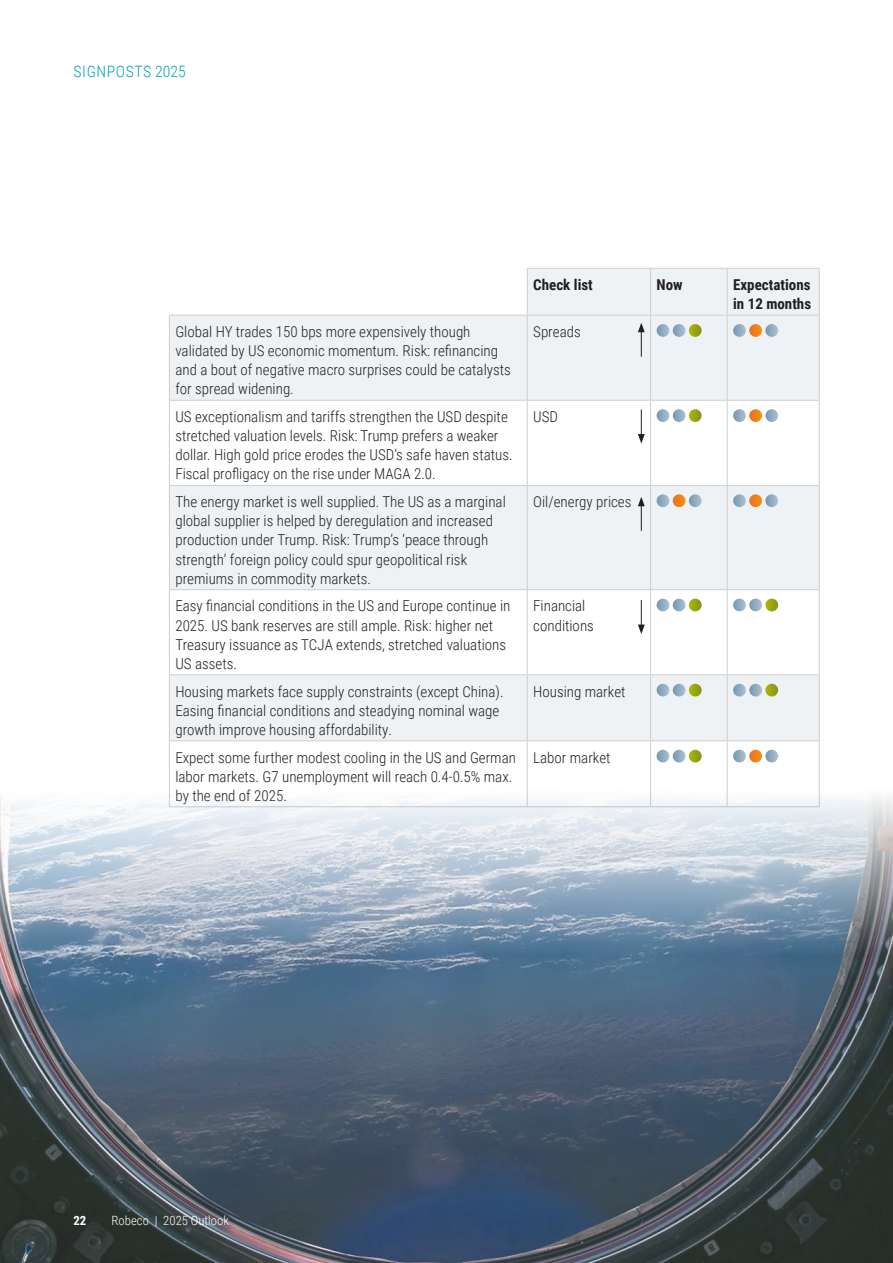
<style>
.page{position:relative;width:893px;height:1263px;background:#fff}
.page>*{position:absolute;margin:0;border:0;box-sizing:border-box;transform-origin:0 0}
.Inleidende_tekst{font:300 15.75px "Roboto Condensed";letter-spacing:.035em;color:#00a2bd}
.Leestekst{font:300 15px/19.2px "Roboto Condensed";color:#231f20}
.Leestekst-2{font:700 15px "Roboto Condensed";color:#231f20}
.Paginacijfer{font:300 12.75px "Roboto Condensed";color:#fff}
.Paginacijfer-2{font:700 12.75px "Roboto Condensed";color:#fff}
</style>
<div class="page">
<svg style="left:169px;top:269px;width:650px;height:337px;fill:#eef2f4"></svg>
<hr style="left:527px;top:268px;width:124px;height:1px;background:#cfcfcf">
<hr style="left:651px;top:268px;width:76px;height:1px;background:#cfcfcf">
<hr style="left:650px;top:269px;width:1px;height:46px;background:#cfcfcf">
<hr style="left:727px;top:268px;width:93px;height:1px;background:#cfcfcf">
<hr style="left:727px;top:269px;width:1px;height:46px;background:#cfcfcf">
<hr style="left:819px;top:269px;width:1px;height:46px;background:#cfcfcf">
<hr style="left:169px;top:315px;width:358px;height:1px;background:#cfcfcf">
<hr style="left:169px;top:315px;width:1px;height:85px;background:#cfcfcf">
<hr style="left:527px;top:315px;width:124px;height:1px;background:#cfcfcf">
<hr style="left:527px;top:315px;width:1px;height:85px;background:#cfcfcf">
<hr style="left:651px;top:315px;width:76px;height:1px;background:#cfcfcf">
<hr style="left:650px;top:315px;width:1px;height:85px;background:#cfcfcf">
<hr style="left:727px;top:315px;width:93px;height:1px;background:#cfcfcf">
<hr style="left:727px;top:315px;width:1px;height:85px;background:#cfcfcf">
<hr style="left:819px;top:315px;width:1px;height:85px;background:#cfcfcf">
<hr style="left:169px;top:400px;width:358px;height:1px;background:#cfcfcf">
<hr style="left:169px;top:401px;width:1px;height:84px;background:#cfcfcf">
<hr style="left:527px;top:400px;width:124px;height:1px;background:#cfcfcf">
<hr style="left:527px;top:401px;width:1px;height:84px;background:#cfcfcf">
<hr style="left:651px;top:400px;width:76px;height:1px;background:#cfcfcf">
<hr style="left:650px;top:401px;width:1px;height:84px;background:#cfcfcf">
<hr style="left:727px;top:400px;width:93px;height:1px;background:#cfcfcf">
<hr style="left:727px;top:401px;width:1px;height:84px;background:#cfcfcf">
<hr style="left:819px;top:401px;width:1px;height:84px;background:#cfcfcf">
<hr style="left:169px;top:485px;width:358px;height:1px;background:#cfcfcf">
<hr style="left:169px;top:486px;width:1px;height:103px;background:#cfcfcf">
<hr style="left:527px;top:485px;width:124px;height:1px;background:#cfcfcf">
<hr style="left:527px;top:486px;width:1px;height:103px;background:#cfcfcf">
<hr style="left:651px;top:485px;width:76px;height:1px;background:#cfcfcf">
<hr style="left:650px;top:486px;width:1px;height:103px;background:#cfcfcf">
<hr style="left:727px;top:485px;width:93px;height:1px;background:#cfcfcf">
<hr style="left:727px;top:486px;width:1px;height:103px;background:#cfcfcf">
<hr style="left:819px;top:486px;width:1px;height:103px;background:#cfcfcf">
<hr style="left:169px;top:589px;width:358px;height:1px;background:#cfcfcf">
<hr style="left:169px;top:590px;width:1px;height:84px;background:#cfcfcf">
<hr style="left:527px;top:589px;width:124px;height:1px;background:#cfcfcf">
<hr style="left:527px;top:590px;width:1px;height:84px;background:#cfcfcf">
<hr style="left:651px;top:589px;width:76px;height:1px;background:#cfcfcf">
<hr style="left:650px;top:590px;width:1px;height:84px;background:#cfcfcf">
<hr style="left:727px;top:589px;width:93px;height:1px;background:#cfcfcf">
<hr style="left:727px;top:590px;width:1px;height:84px;background:#cfcfcf">
<hr style="left:819px;top:590px;width:1px;height:84px;background:#cfcfcf">
<hr style="left:527px;top:269px;width:1px;height:46px;background:#cfcfcf">
<svg style="left:657px;top:324px;width:45px;height:13px"></svg>
<svg style="left:733px;top:324px;width:45px;height:13px"></svg>
<svg style="left:657px;top:409px;width:45px;height:13px"></svg>
<svg style="left:733px;top:409px;width:45px;height:13px"></svg>
<svg style="left:657px;top:494px;width:45px;height:13px"></svg>
<svg style="left:733px;top:494px;width:45px;height:13px"></svg>
<svg style="left:657px;top:599px;width:45px;height:7px"></svg>
<svg style="left:733px;top:599px;width:45px;height:7px"></svg>
<svg style="left:638px;top:323px;width:7px;height:34px"></svg>
<svg style="left:638px;top:497px;width:7px;height:34px"></svg>
<svg style="left:638px;top:409px;width:7px;height:34px"></svg>
<svg style="left:638px;top:600px;width:7px;height:6px"></svg>
<img style="left:0;top:606px;width:893px;height:657px">
<p class="Inleidende_tekst" style="left:74px;top:60px;width:114px">SIGNPOSTS 2025</p>
<p class="Leestekst-2" style="left:533px;top:274px;width:61px">Check list</p>
<p class="Leestekst-2" style="left:657px;top:274px;width:28px">Now</p>
<p class="Leestekst-2" style="left:733px;top:274px;width:79px">Expectations</p>
<p class="Leestekst-2" style="left:733px;top:293px;width:80px">in 12 months</p>
<p class="Leestekst" style="left:175px;top:321px;width:337px">Global HY trades 150 bps more expensively though validated by US economic momentum. Risk: refinancing and a bout of negative macro surprises could be catalysts for spread widening.</p>
<p class="Leestekst" style="left:533px;top:321px;width:49px">Spreads</p>
<p class="Leestekst" style="left:175px;top:406px;width:339px">US exceptionalism and tariffs strengthen the USD despite stretched valuation levels. Risk: Trump prefers a weaker dollar. High gold price erodes the USD’s safe haven status.<br>Fiscal profligacy on the rise under MAGA 2.0.</p>
<p class="Leestekst" style="left:533px;top:406px;width:26px">USD</p>
<p class="Leestekst" style="left:175px;top:492px;width:332px">The energy market is well supplied. The US as a marginal global supplier is helped by deregulation and increased production under Trump. Risk: Trump’s ‘peace through strength’ foreign policy could spur geopolitical risk premiums in commodity markets.</p>
<p class="Leestekst" style="left:533px;top:492px;width:100px">Oil/energy prices</p>
<p class="Leestekst" style="left:175px;top:596px;width:336px">Easy financial conditions in the US and Europe continue in 2025. US bank reserves are still ample. Risk: higher net Treasury issuance as TCJA extends, stretched valuations US assets.</p>
<p class="Leestekst" style="left:533px;top:596px;width:62px">Financial conditions</p>
<p class="Leestekst" style="left:175px;top:681px;width:330px">Housing markets face supply constraints (except China).<br>Easing financial conditions and steadying nominal wage growth improve housing affordability.</p>
<p class="Leestekst" style="left:533px;top:681px;width:94px">Housing market</p>
<p class="Leestekst" style="left:175px;top:747px;width:342px">Expect some further modest cooling in the US and German labor markets. G7 unemployment will reach 0.4-0.5% max. by the end of 2025.</p>
<p class="Leestekst" style="left:533px;top:747px;width:79px">Labor market</p>
<p class="Paginacijfer-2" style="left:73px;top:1212px;width:14px">22</p>
<p class="Paginacijfer" style="left:112px;top:1211px;width:119px">Robeco | 2025 Outlook</p>
</div>
